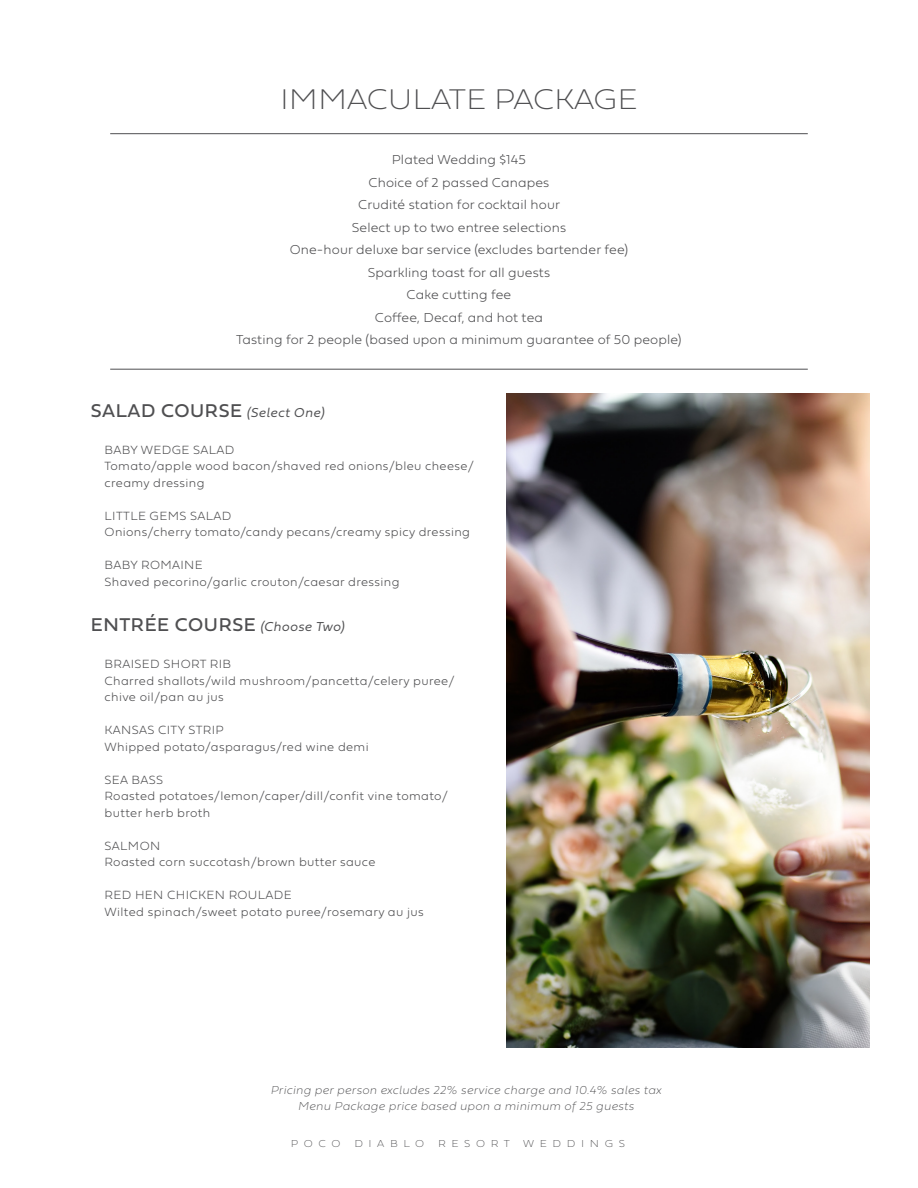
<style>
.page{position:relative;width:918px;height:1188px;background:#fff}
.page>*{position:absolute;margin:0;border:0;box-sizing:border-box;transform-origin:0 0}
._3_meal{font:29.7px "Fieldwork Geo Hair";color:#4f4f51;scale:1.05 1}
.tabbed_extras{font:19.35px "Fieldwork Geo Regular";letter-spacing:.03em;color:#4f4f51}
.tabbed_extras-2{font:100 13.5px "Fieldwork Geo";letter-spacing:.01em;color:#4f4f51}
.tabbed_extras-3{font:100 12.45px/16.5px "Fieldwork Geo";letter-spacing:.03em;color:#4f4f51}
.tabbed_extras-4{font:12px "Fieldwork Italic Hair";letter-spacing:.03em;color:#4f4f51}
._3_meal-2{font:10.5px "Fieldwork Hum Hair";letter-spacing:.51em;color:#4f4f51;scale:1.05 1}
.s1{font-family:"Fieldwork";font-weight:300;font-style:italic;font-size:13.5px}
</style>
<div class="page">
<img style="left:507px;top:393px;width:362px;height:655px">
<hr style="left:110px;top:133px;width:698px;height:1px;background:#4f4f51">
<hr style="left:110px;top:369px;width:698px;height:1px;background:#4f4f51">
<p class="_3_meal" style="left:280px;top:75px;width:342px">IMMACULATE PACKAGE</p>
<p class="tabbed_extras-2" style="left:392px;top:149px;width:136px">Plated Wedding $145</p>
<p class="tabbed_extras-2" style="left:369px;top:172px;width:182px">Choice of 2 passed Canapes</p>
<p class="tabbed_extras-2" style="left:358px;top:194px;width:203px">Crudité station for cocktail hour</p>
<p class="tabbed_extras-2" style="left:352px;top:217px;width:216px">Select up to two entree selections</p>
<p class="tabbed_extras-2" style="left:290px;top:239px;width:340px">One-hour deluxe bar service (excludes bartender fee)</p>
<p class="tabbed_extras-2" style="left:368px;top:262px;width:184px">Sparkling toast for all guests</p>
<p class="tabbed_extras-2" style="left:407px;top:284px;width:106px">Cake cutting fee</p>
<p class="tabbed_extras-2" style="left:375px;top:307px;width:170px">Coffee, Decaf, and hot tea</p>
<p class="tabbed_extras-2" style="left:236px;top:329px;width:447px">Tasting for 2 people (based upon a minimum guarantee of 50 people)</p>
<p class="tabbed_extras" style="left:91px;top:395px;width:235px">SALAD COURSE <span class="s1">(Select One)</span></p>
<p class="tabbed_extras-3" style="left:105px;top:441px;width:131px">BABY WEDGE SALAD</p>
<p class="tabbed_extras-3" style="left:105px;top:457px;width:371px">Tomato/apple wood bacon/shaved red onions/bleu cheese/ creamy dressing</p>
<p class="tabbed_extras-3" style="left:105px;top:507px;width:128px">LITTLE GEMS SALAD</p>
<p class="tabbed_extras-3" style="left:105px;top:523px;width:367px">Onions/cherry tomato/candy pecans/creamy spicy dressing</p>
<p class="tabbed_extras-3" style="left:105px;top:556px;width:100px">BABY ROMAINE</p>
<p class="tabbed_extras-3" style="left:105px;top:573px;width:297px">Shaved pecorino/garlic crouton/caesar dressing</p>
<p class="tabbed_extras" style="left:91px;top:610px;width:255px">ENTRÉE COURSE <span class="s1">(Choose Two)</span></p>
<p class="tabbed_extras-3" style="left:105px;top:655px;width:128px">BRAISED SHORT RIB</p>
<p class="tabbed_extras-3" style="left:105px;top:672px;width:351px">Charred shallots/wild mushroom/pancetta/celery puree/ chive oil/pan au jus</p>
<p class="tabbed_extras-3" style="left:105px;top:721px;width:121px">KANSAS CITY STRIP</p>
<p class="tabbed_extras-3" style="left:105px;top:738px;width:266px">Whipped potato/asparagus/red wine demi</p>
<p class="tabbed_extras-3" style="left:105px;top:771px;width:60px">SEA BASS</p>
<p class="tabbed_extras-3" style="left:105px;top:787px;width:345px">Roasted potatoes/lemon/caper/dill/confit vine tomato/ butter herb broth</p>
<p class="tabbed_extras-3" style="left:105px;top:837px;width:57px">SALMON</p>
<p class="tabbed_extras-3" style="left:105px;top:853px;width:272px">Roasted corn succotash/brown butter sauce</p>
<p class="tabbed_extras-3" style="left:105px;top:886px;width:189px">RED HEN CHICKEN ROULADE</p>
<p class="tabbed_extras-3" style="left:105px;top:903px;width:321px">Wilted spinach/sweet potato puree/rosemary au jus</p>
<p class="tabbed_extras-4" style="left:270px;top:1080px;width:392px">Pricing per person excludes 22% service charge and 10.4% sales tax</p>
<p class="tabbed_extras-4" style="left:298px;top:1097px;width:337px">Menu Package price based upon a minimum of 25 guests</p>
<p class="_3_meal-2" style="left:291px;top:1135px;width:49px">POCO</p>
<p class="_3_meal-2" style="left:354px;top:1135px;width:68px">DIABLO</p>
<p class="_3_meal-2" style="left:438px;top:1135px;width:70px">RESORT</p>
<p class="_3_meal-2" style="left:523px;top:1135px;width:98px">WEDDINGS</p>
</div>
